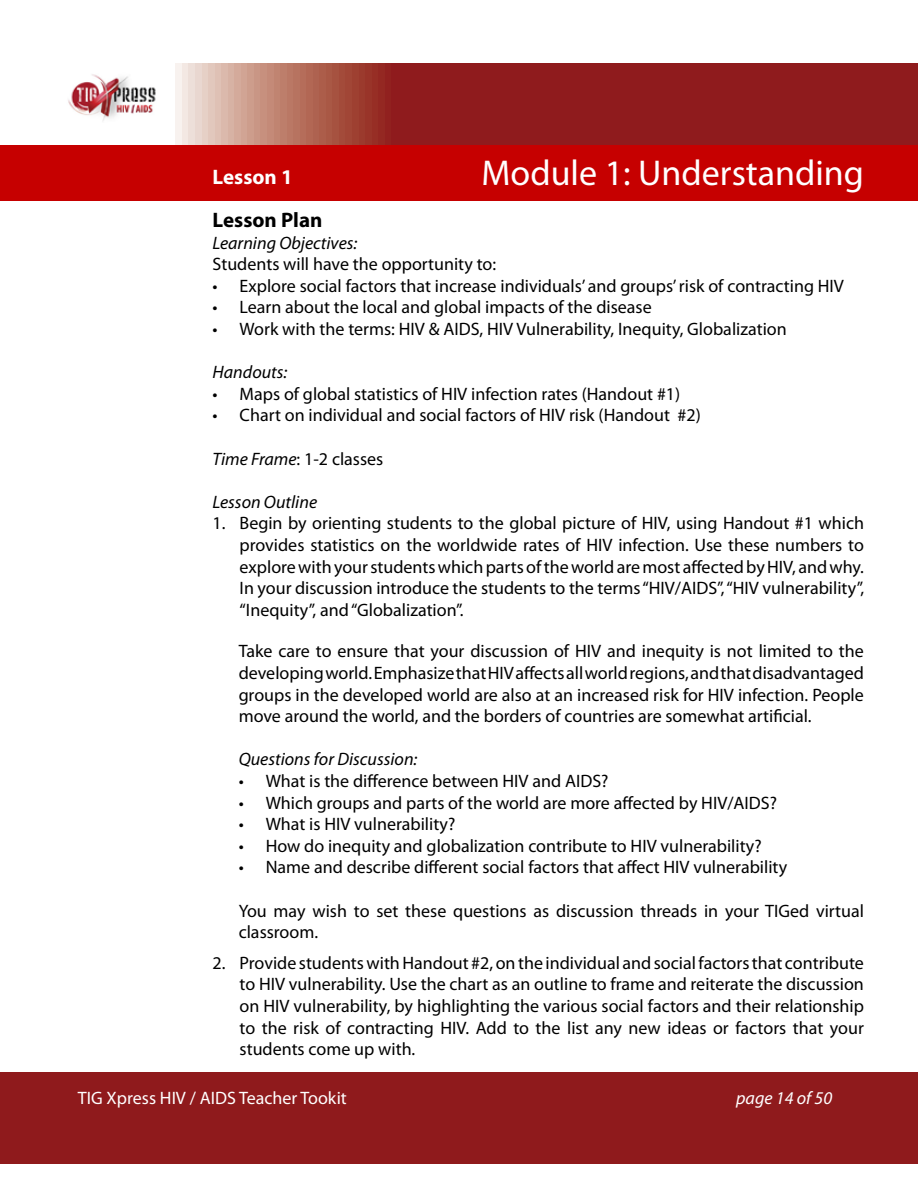
<style>
.page{position:relative;width:918px;height:1188px;background:#fff}
.page>*{position:absolute;margin:0;border:0;box-sizing:border-box;transform-origin:0 0}
.t1{font:36px "Myriad Pro";color:#fff}
.t2{font:700 21px "Myriad Pro";color:#000}
.t3{font:700 21px "Myriad Pro";color:#fff}
.t4{font:18px/21.6px "Myriad Pro";color:#000;text-align:justify}
.t5{font:italic 18px "Myriad Pro";color:#000}
.t6{font:18px "Myriad Pro";color:#fff}
.t7{font:italic 18px "Myriad Pro";color:#fff}
.s1{font-style:italic}
</style>
<div class="page">
<svg style="left:175px;top:63px;width:743px;height:82px;background:#9d3936"></svg>
<div style="left:0;top:1073px;width:918px;height:91px;background:#8f1a1c"></div>
<div style="left:0;top:145px;width:918px;height:56px;background:#c60000"></div>
<img style="left:68px;top:74px;width:88px;height:47px">
<p class="t3" style="left:213px;top:163px;width:82px">Lesson 1</p>
<h1 class="t1" style="left:482px;top:150px;width:384px">Module 1: Understanding</h1>
<p class="t2" style="left:213px;top:206px;width:111px">Lesson Plan</p>
<p class="t5" style="left:213px;top:231px;width:146px">Learning Objectives:</p>
<p class="t4" style="left:213px;top:253px;width:285px">Students will have the opportunity to:</p>
<p class="t4" style="left:213px;top:275px;width:633px">• Explore social factors that increase individuals’ and groups’ risk of contracting HIV</p>
<p class="t4" style="left:213px;top:296px;width:441px">• Learn about the local and global impacts of the disease</p>
<p class="t4" style="left:213px;top:318px;width:576px">• Work with the terms: HIV &amp; AIDS, HIV Vulnerability, Inequity, Globalization</p>
<p class="t5" style="left:213px;top:361px;width:76px">Handouts:</p>
<p class="t4" style="left:213px;top:383px;width:469px">• Maps of global statistics of HIV infection rates (Handout #1)</p>
<p class="t4" style="left:213px;top:404px;width:490px">• Chart on individual and social factors of HIV risk (Handout #2)</p>
<p class="t4" style="left:213px;top:447px;width:172px"><span class="s1">Time Frame</span>: 1-2 classes</p>
<p class="t5" style="left:213px;top:491px;width:106px">Lesson Outline</p>
<p class="t4" style="left:240px;top:512px;width:626px;text-indent:-27px">1. Begin by orienting students to the global picture of HIV, using Handout #1 which provides statistics on the worldwide rates of HIV infection. Use these numbers to explore with your students which parts of the world are most affected by HIV, and why.<br>In your discussion introduce the students to the terms “HIV/AIDS”, “HIV vulnerability”, “Inequity”, and “Globalization”.</p>
<p class="t4" style="left:239px;top:640px;width:627px">Take care to ensure that your discussion of HIV and inequity is not limited to the developing world. Emphasize that HIV affects all world regions, and that disadvantaged groups in the developed world are also at an increased risk for HIV infection. People move around the world, and the borders of countries are somewhat artificial.</p>
<p class="t5" style="left:239px;top:748px;width:180px">Questions for Discussion:</p>
<p class="t4" style="left:239px;top:770px;width:371px">• What is the difference between HIV and AIDS?</p>
<p class="t4" style="left:239px;top:791px;width:540px">• Which groups and parts of the world are more affected by HIV/AIDS?</p>
<p class="t4" style="left:239px;top:813px;width:218px">• What is HIV vulnerability?</p>
<p class="t4" style="left:239px;top:835px;width:524px">• How do inequity and globalization contribute to HIV vulnerability?</p>
<p class="t4" style="left:239px;top:856px;width:550px">• Name and describe different social factors that affect HIV vulnerability</p>
<p class="t4" style="left:239px;top:899px;width:627px">You may wish to set these questions as discussion threads in your TIGed virtual classroom.</p>
<p class="t4" style="left:240px;top:952px;width:626px;text-indent:-27px">2. Provide students with Handout #2, on the individual and social factors that contribute to HIV vulnerability. Use the chart as an outline to frame and reiterate the discussion on HIV vulnerability, by highlighting the various social factors and their relationship to the risk of contracting HIV. Add to the list any new ideas or factors that your students come up with.</p>
<p class="t6" style="left:78px;top:1087px;width:270px">TIG Xpress HIV / AIDS Teacher Tookit</p>
<p class="t7" style="left:736px;top:1087px;width:98px">page 14 of 50</p>
</div>
